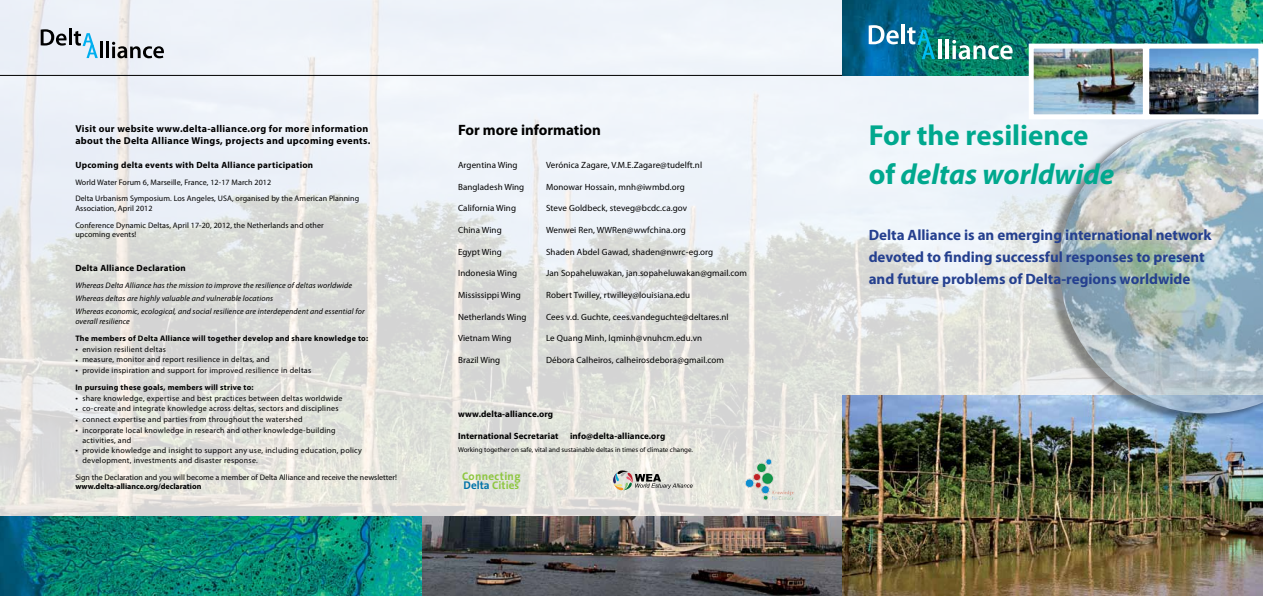
<style>
.page{position:relative;width:1263px;height:596px;background:#fff}
.page>*{position:absolute;margin:0;border:0;box-sizing:border-box;transform-origin:0 0}
.t1{font:700 29px/38.6px "Myriad Pro";color:#00a88e}
.t2{font:700 15px/22px "Myriad Pro";color:#25408f}
.t3{font:700 15px "Myriad Pro";color:#000}
.t4{font:700 11.2px/9.5px "The Sans";letter-spacing:.005em;color:#8dc63f}
.t5{font:700 10px/12px "Myriad Pro";letter-spacing:.03em;color:#000}
.t6{font:9px "Myriad Pro";letter-spacing:.01em;color:#000}
.t7{font:700 9px "Myriad Pro";letter-spacing:.025em;color:#000}
.t8{font:8px/9.6px "Myriad Pro";letter-spacing:.03em;color:#000}
.t9{font:italic 8px/13px "Myriad Pro";letter-spacing:.015em;color:#000}
.t10{font:8px/16.6px "Myriad Pro";letter-spacing:.01em;color:#000}
.t11{font:8px "Myriad Pro";color:#000}
.t12{font:700 8px "Myriad Pro";letter-spacing:.03em;color:#000}
.t13{font:700 8px "Myriad Pro";color:#000}
.t14{font:7px "Myriad Pro";color:#000}
.s1{font-size:9px}
.s2{font-weight:700}
.s3{color:#0072a8}
.s4{font-style:italic}
</style>
<div class="page">
<img style="left:0;top:0;width:1045px;height:516px">
<img style="left:842px;top:0;width:421px;height:76px">
<svg style="left:869px;top:25px;width:30px;height:19px"></svg>
<hr style="left:901px;top:24px;width:4px;height:20px;background:#fff">
<hr style="left:938px;top:39px;width:4px;height:20px;background:#fff">
<hr style="left:945px;top:39px;width:4px;height:20px;background:#fff">
<svg style="left:952px;top:40px;width:60px;height:19px"></svg>
<svg style="left:907px;top:27px;width:28px;height:32px"></svg>
<img style="left:1150px;top:50px;width:107px;height:63px">
<div style="left:1144px;top:44px;width:119px;height:75px;border:5px solid #fff"></div>
<img style="left:1035px;top:50px;width:107px;height:63px">
<div style="left:1029px;top:44px;width:119px;height:75px;border:5px solid #fff"></div>
<svg style="left:41px;top:29px;width:26px;height:17px"></svg>
<hr style="left:69px;top:29px;width:3px;height:16px;background:#000">
<hr style="left:100px;top:41px;width:3px;height:17px;background:#000">
<hr style="left:106px;top:41px;width:3px;height:17px;background:#000">
<svg style="left:112px;top:42px;width:52px;height:16px"></svg>
<svg style="left:74px;top:31px;width:24px;height:27px"></svg>
<svg style="left:613px;top:469px;width:80px;height:21px;background:#c1bfb8"></svg>
<hr style="left:0;top:75px;width:842px;height:1px;background:#000">
<img style="left:0;top:516px;width:842px;height:79px">
<img style="left:842px;top:395px;width:421px;height:200px">
<div style="left:1045px;top:117px;width:218px;height:305px;background:#000;opacity:.75"></div>
<img style="left:1059px;top:118px;width:204px;height:295px">
<img style="left:745px;top:457px;width:51px;height:44px">
<p class="t5" style="left:75px;top:122px;width:297px">Visit our website www.delta-alliance.org for more information about the Delta Alliance Wings, projects and upcoming events.</p>
<p class="t7" style="left:75px;top:159px;width:239px">Upcoming delta events with Delta Alliance participation</p>
<p class="t10" style="left:75px;top:173px;width:285px">World Water Forum 6, Marseille, France, 12-17 March 2012<br>Delta Urbanism Symposium. Los Angeles, USA, organised by the American Planning</p>
<p class="t10" style="left:75px;top:200px;width:250px">Association, April 2012<br>Conference Dynamic Deltas, April 17-20, 2012, the Netherlands and other</p>
<p class="t10" style="left:75px;top:226px;width:63px">upcoming events!</p>
<p class="t7" style="left:75px;top:262px;width:112px">Delta Alliance Declaration</p>
<p class="t9" style="left:75px;top:279px;width:291px">Whereas Delta Alliance has the mission to improve the resilience of deltas worldwide<br>Whereas deltas are highly valuable and vulnerable locations<br>Whereas economic, ecological, and social resilience are interdependent and essential for</p>
<p class="t9" style="left:75px;top:314px;width:56px">overall resilience</p>
<p class="t12" style="left:75px;top:332px;width:294px">The members of Delta Alliance will together develop and share knowledge to:</p>
<p class="t8" style="left:75px;top:343px;width:92px"><span class="s1">•</span> envision resilient deltas</p>
<p class="t8" style="left:75px;top:354px;width:196px"><span class="s1">•</span> measure, monitor and report resilience in deltas, and</p>
<p class="t8" style="left:75px;top:362px;width:237px;line-height:16.6px"><span class="s1">•</span> provide inspiration and support for improved resilience in deltas<br><span class="s2">In pursuing these goals, members will strive to:</span></p>
<p class="t8" style="left:75px;top:392px;width:269px"><span class="s1">•</span> share knowledge, expertise and best practices between deltas worldwide</p>
<p class="t8" style="left:75px;top:403px;width:265px"><span class="s1">•</span> co-create and integrate knowledge across deltas, sectors and disciplines</p>
<p class="t8" style="left:75px;top:414px;width:229px"><span class="s1">•</span> connect expertise and parties from throughout the watershed</p>
<p class="t8" style="left:82px;top:425px;width:255px;text-indent:-7px"><span class="s1">•</span> incorporate local knowledge in research and other knowledge-building activities, and</p>
<p class="t8" style="left:82px;top:445px;width:281px;text-indent:-7px"><span class="s1">•</span> provide knowledge and insight to support any use, including education, policy development, investments and disaster response.</p>
<p class="t11" style="left:75px;top:471px;width:323px">Sign the Declaration and you will become a member of Delta Alliance and receive the newsletter!</p>
<p class="t13" style="left:75px;top:481px;width:128px">www.delta-alliance.org/declaration</p>
<h2 class="t3" style="left:458px;top:120px;width:144px">For more information</h2>
<p class="t6" style="left:458px;top:159px;width:61px">Argentina Wing</p>
<p class="t6" style="left:546px;top:159px;width:158px">Verónica Zagare, V.M.E.Zagare@tudelft.nl</p>
<p class="t6" style="left:458px;top:181px;width:68px">Bangladesh Wing</p>
<p class="t6" style="left:546px;top:181px;width:140px">Monowar Hossain, mnh@iwmbd.org</p>
<p class="t6" style="left:458px;top:203px;width:60px">California Wing</p>
<p class="t6" style="left:546px;top:203px;width:143px">Steve Goldbeck, steveg@bcdc.ca.gov</p>
<p class="t6" style="left:458px;top:224px;width:45px">China Wing</p>
<p class="t6" style="left:546px;top:224px;width:141px">Wenwei Ren, WWRen@wwfchina.org</p>
<p class="t6" style="left:458px;top:246px;width:45px">Egypt Wing</p>
<p class="t6" style="left:546px;top:246px;width:169px">Shaden Abdel Gawad, shaden@nwrc-eg.org</p>
<p class="t6" style="left:458px;top:267px;width:61px">Indonesia Wing</p>
<p class="t6" style="left:546px;top:267px;width:202px">Jan Sopaheluwakan, jan.sopaheluwakan@gmail.com</p>
<p class="t6" style="left:458px;top:289px;width:64px">Mississippi Wing</p>
<p class="t6" style="left:546px;top:289px;width:146px">Robert Twilley, rtwilley@louisiana.edu</p>
<p class="t6" style="left:458px;top:311px;width:70px">Netherlands Wing</p>
<p class="t6" style="left:546px;top:311px;width:184px">Cees v.d. Guchte, cees.vandeguchte@deltares.nl</p>
<p class="t6" style="left:458px;top:332px;width:55px">Vietnam Wing</p>
<p class="t6" style="left:546px;top:332px;width:158px">Le Quang Minh, lqminh@vnuhcm.edu.vn</p>
<p class="t6" style="left:458px;top:354px;width:44px">Brazil Wing</p>
<p class="t6" style="left:546px;top:354px;width:180px">Débora Calheiros, calheirosdebora@gmail.com</p>
<p class="t7" style="left:458px;top:408px;width:97px">www.delta-alliance.org</p>
<p class="t7" style="left:458px;top:429px;width:102px">International Secretariat</p>
<p class="t7" style="left:570px;top:429px;width:97px">info@delta-alliance.org</p>
<h3 class="t4" style="left:462px;top:470px;width:60px">Connecting<br><span class="s3">Delta</span> Cities</h3>
<p class="t14" style="left:458px;top:445px;width:236px">Working together on safe, vital and sustainable deltas in times of climate change.</p>
<h1 class="t1" style="left:869px;top:115px;width:247px">For the resilience of <span class="s4">deltas worldwide</span></h1>
<h2 class="t2" style="left:869px;top:223px;width:344px">Delta Alliance is an emerging international network devoted to finding successful responses to present and future problems of Delta-regions worldwide</h2>
</div>
